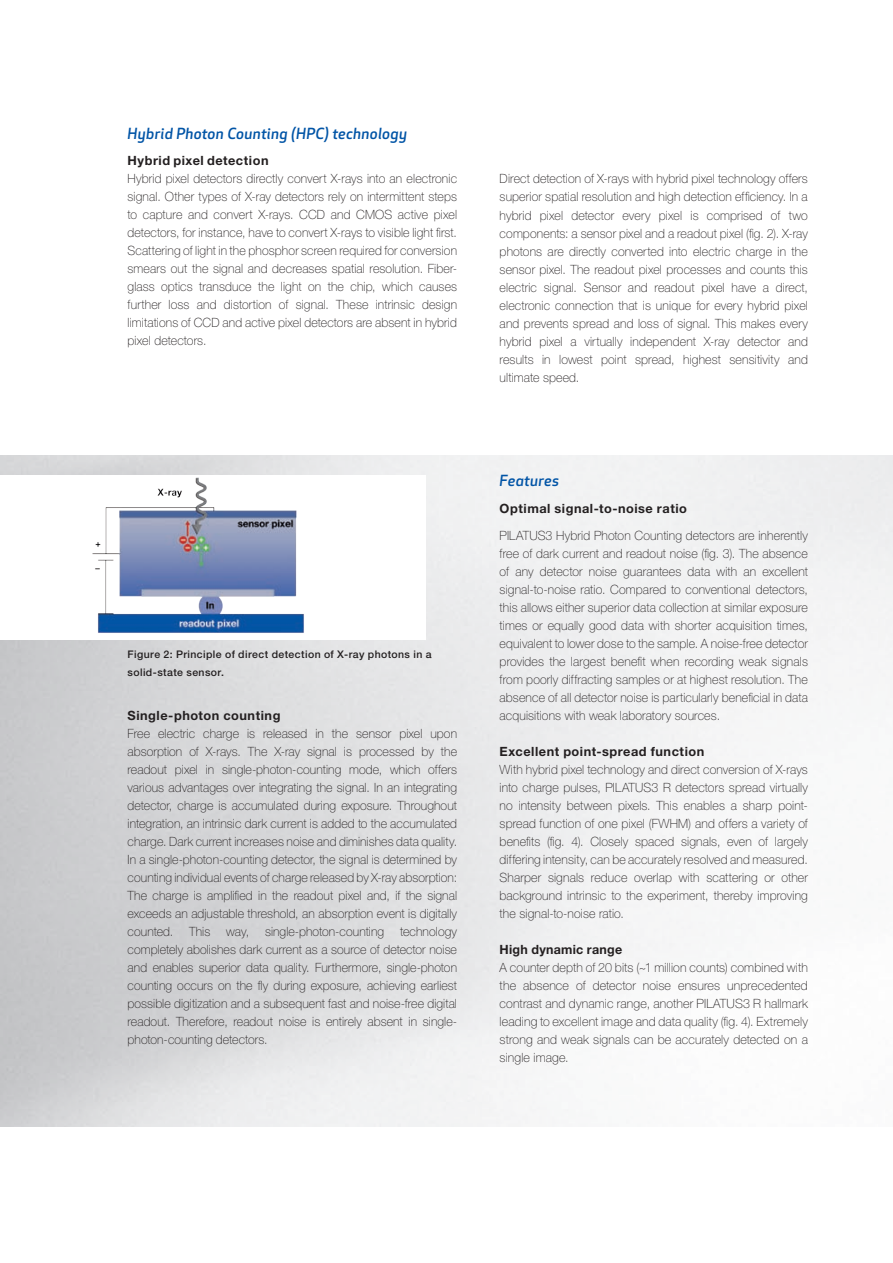
<style>
.page{position:relative;width:893px;height:1263px;background:#fff}
.page>*{position:absolute;margin:0;border:0;box-sizing:border-box;transform-origin:0 0}
.t1{font:italic 500 15px "Apex New";letter-spacing:.025em;color:#0154a6}
.t2{font:100 12.75px/18px "Helvetica Neue LT Std";letter-spacing:.01em;color:#231f20;text-align:justify}
.t3{font:700 12.75px "Helvetica Neue LT Std";letter-spacing:.04em;color:#231f20}
.t4{font:700 12.75px "Helvetica Neue LT Std";letter-spacing:.02em;color:#231f20}
.t5{font:500 10.5px/18px "Helvetica Neue LT Std";letter-spacing:.04em;color:#231f20}
</style>
<div class="page">
<img style="left:92px;top:477px;width:213px;height:157px">
<p class="t1" style="left:128px;top:123px;width:281px">Hybrid Photon Counting (HPC) technology</p>
<p class="t3" style="left:128px;top:153px;width:143px">Hybrid pixel detection</p>
<p class="t2" style="left:128px;top:170px;width:331px">Hybrid pixel detectors directly convert X-rays into an electronic signal. Other types of X-ray detectors rely on intermittent steps to capture and convert X-rays. CCD and CMOS active pixel detectors, for instance, have to convert X-rays to visible light first.<br>Scattering of light in the phosphor screen required for conversion smears out the signal and decreases spatial resolution. Fiber&shy;glass optics transduce the light on the chip, which causes further loss and distortion of signal. These intrinsic design limitations of CCD and active pixel detectors are absent in hybrid pixel detectors.</p>
<p class="t2" style="left:500px;top:170px;width:310px">Direct detection of X-rays with hybrid pixel technology offers superior spatial resolution and high detection efficiency. In a hybrid pixel detector every pixel is comprised of two components: a sensor pixel and a readout pixel (fig. 2). X-ray photons are directly converted into electric charge in the sensor pixel. The readout pixel processes and counts this electric signal. Sensor and readout pixel have a direct, electronic connection that is unique for every hybrid pixel and prevents spread and loss of signal. This makes every hybrid pixel a virtually independent X-ray detector and results in lowest point spread, highest sensitivity and ultimate speed.</p>
<p class="t5" style="left:128px;top:645px;width:305px">Figure 2: Principle of direct detection of X-ray photons in a solid-state sensor.</p>
<p class="t3" style="left:128px;top:708px;width:154px">Single-photon counting</p>
<p class="t2" style="left:128px;top:724px;width:331px">Free electric charge is released in the sensor pixel upon absorption of X-rays. The X-ray signal is processed by the readout pixel in single-photon-counting mode, which offers various advantages over integrating the signal. In an integrating detector, charge is accumulated during exposure. Throughout integration, an intrinsic dark current is added to the accumulated charge. Dark current increases noise and diminishes data quality.<br>In a single-photon-counting detector, the signal is determined by counting individual events of charge released by X-ray absorption:<br>The charge is amplified in the readout pixel and, if the signal exceeds an adjustable threshold, an absorption event is digitally counted. This way, single-photon-counting technology completely abolishes dark current as a source of detector noise and enables superior data quality. Furthermore, single-photon counting occurs on the fly during exposure, achieving earliest possible digitization and a subsequent fast and noise-free digital readout. Therefore, readout noise is entirely absent in single&shy;photon-counting detectors.</p>
<p class="t1" style="left:500px;top:471px;width:61px">Features</p>
<p class="t3" style="left:500px;top:500px;width:189px">Optimal signal-to-noise ratio</p>
<p class="t2" style="left:500px;top:526px;width:310px">PILATUS3 Hybrid Photon Counting detectors are inherently free of dark current and readout noise (fig. 3). The absence of any detector noise guarantees data with an excellent signal-to-noise ratio. Compared to conventional detectors, this allows either superior data collection at similar exposure times or equally good data with shorter acquisition times, equivalent to lower dose to the sample. A noise-free detector provides the largest benefit when recording weak signals from poorly diffracting samples or at highest resolution. The absence of all detector noise is particularly beneficial in data acquisitions with weak laboratory sources.</p>
<p class="t3" style="left:500px;top:744px;width:206px">Excellent point-spread function</p>
<p class="t2" style="left:500px;top:760px;width:310px">With hybrid pixel technology and direct conversion of X-rays into charge pulses, PILATUS3 R detectors spread virtually no intensity between pixels. This enables a sharp point&shy;spread function of one pixel (FWHM) and offers a variety of benefits (fig. 4). Closely spaced signals, even of largely differing intensity, can be accurately resolved and measured.<br>Sharper signals reduce overlap with scattering or other background intrinsic to the experiment, thereby improving the signal-to-noise ratio.</p>
<p class="t4" style="left:500px;top:942px;width:124px">High dynamic range</p>
<p class="t2" style="left:500px;top:958px;width:310px">A counter depth of 20 bits (~1 million counts) combined with the absence of detector noise ensures unprecedented contrast and dynamic range, another PILATUS3 R hallmark leading to excellent image and data quality (fig. 4). Extremely strong and weak signals can be accurately detected on a single image.</p>
</div>
